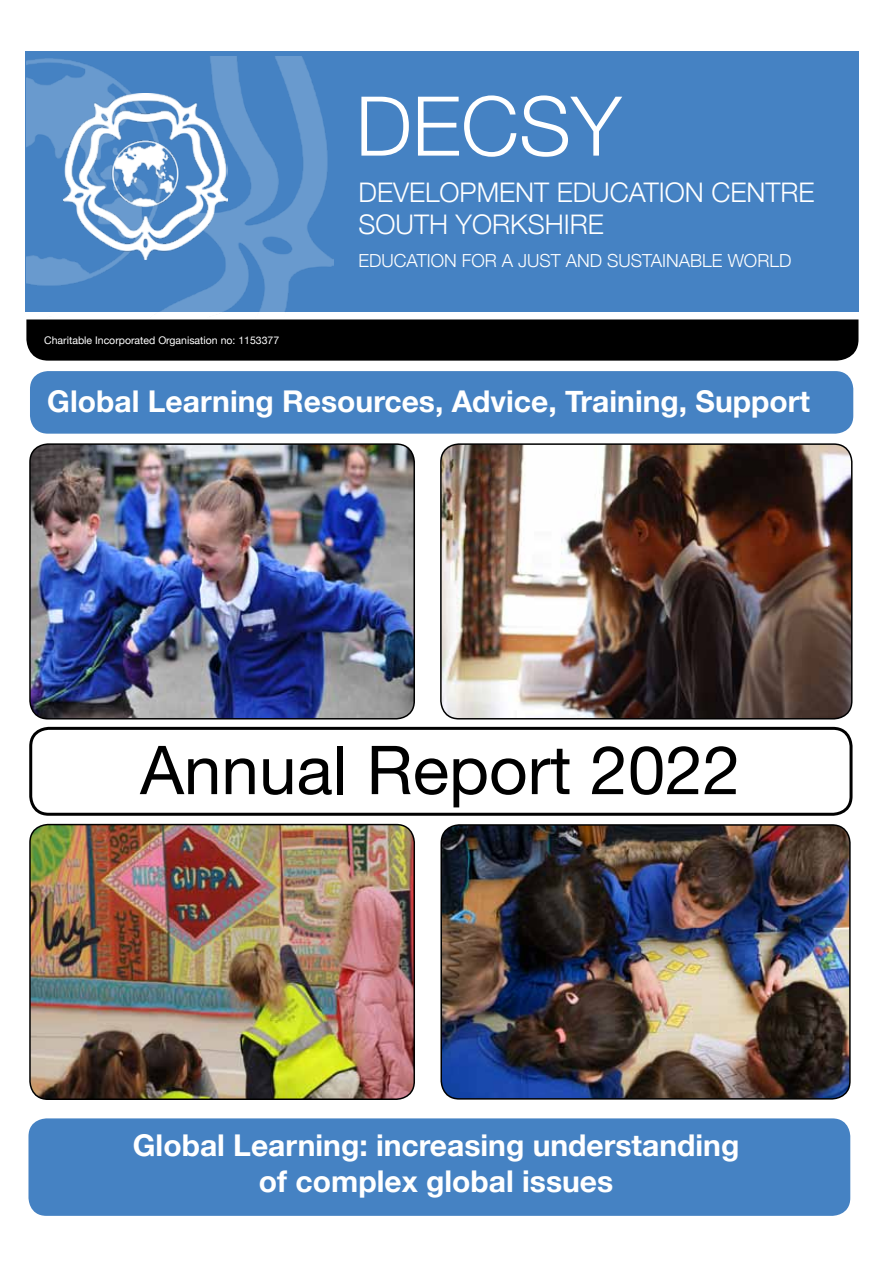
<style>
.page{position:relative;width:893px;height:1263px;background:#fff}
.page>*{position:absolute;margin:0;border:0;box-sizing:border-box;transform-origin:0 0}
.t1{font:300 82.5px "Helvetica Neue";color:#fff}
.t2{font:67.5px "Helvetica Neue";color:#000}
.t3{font:700 30px/36px "Helvetica Neue";color:#fff;text-align:center}
.t4{font:300 27px/31.5px "Helvetica Neue";color:#fff}
.t5{font:300 18px "Helvetica Neue";color:#fff}
.t6{font:10.5px "Helvetica Neue";color:#fff}
</style>
<div class="page">
<img style="left:30px;top:444px;width:384px;height:275px">
<div style="left:29px;top:443px;width:386px;height:276px;border:2px solid #000;border-radius:18px"></div>
<div style="left:26px;top:319px;width:832px;height:42px;background:#000"></div>
<div style="left:26px;top:51px;width:832px;height:261px;background:#4582c3"></div>
<img style="left:27px;top:57px;width:307px;height:255px">
<img style="left:64px;top:93px;width:164px;height:166px">
<div style="left:29px;top:727px;width:823px;height:89px;border:3px solid #000;border-radius:18px"></div>
<div style="left:30px;top:371px;width:823px;height:63px;background:#4582c3;border-radius:18px"></div>
<img style="left:443px;top:825px;width:407px;height:274px">
<div style="left:440px;top:824px;width:411px;height:275px;border:2px solid #000;border-radius:18px"></div>
<img style="left:30px;top:824px;width:384px;height:275px">
<div style="left:29px;top:824px;width:386px;height:276px;border:2px solid #000;border-radius:18px"></div>
<img style="left:441px;top:444px;width:411px;height:275px">
<div style="left:440px;top:443px;width:412px;height:276px;border:2px solid #000;border-radius:18px"></div>
<div style="left:28px;top:1118px;width:822px;height:98px;background:#4582c3;border-radius:18px"></div>
<h1 class="t1" style="left:355px;top:60px;width:267px">DECSY</h1>
<p class="t6" style="left:44px;top:331px;width:237px">Charitable Incorporated Organisation no: 1153377</p>
<p class="t4" style="left:359px;top:175px;width:457px">DEVELOPMENT EDUCATION CENTRE<br>SOUTH YORKSHIRE</p>
<p class="t5" style="left:359px;top:246px;width:434px">EDUCATION FOR A JUST AND SUSTAINABLE WORLD</p>
<p class="t3" style="left:47px;top:382px;width:764px">Global Learning Resources, Advice, Training, Support</p>
<h2 class="t2" style="left:140px;top:712px;width:602px">Annual Report 2022</h2>
<p class="t3" style="left:133px;top:1126px;width:608px">Global Learning: increasing understanding of complex global issues</p>
</div>
